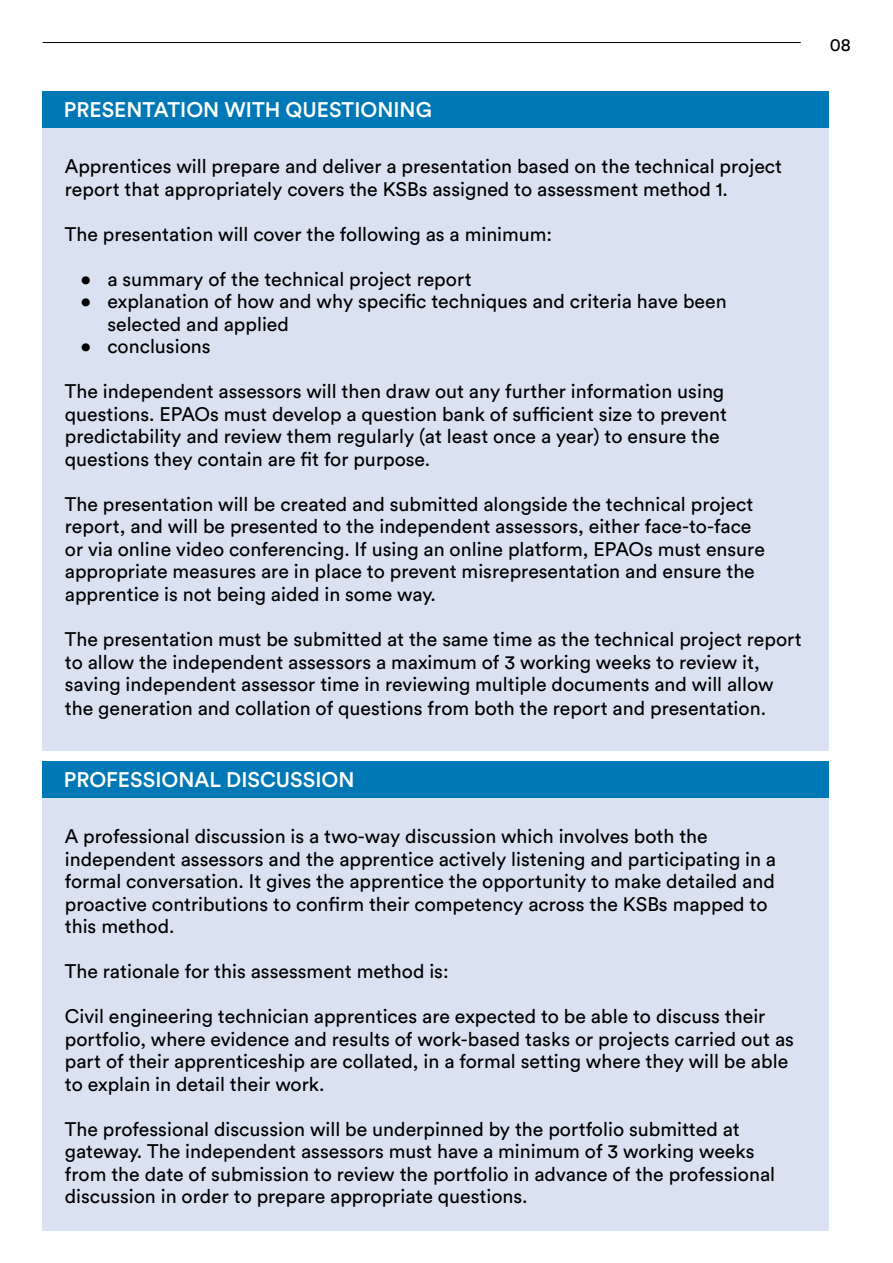
<style>
.page{position:relative;width:893px;height:1263px;background:#fff}
.page>*{position:absolute;margin:0;border:0;box-sizing:border-box;transform-origin:0 0}
.t1{font:500 21px "Circular Std";color:#fff}
.t2{font:19.5px/22.5px "Circular Std";color:#000}
.t3{font:18px "Circular Std";color:#000}
</style>
<div class="page">
<hr style="left:43px;top:42px;width:758px;height:1px;background:#000">
<div style="left:43px;top:92px;width:786px;height:658px;background:#dae2f2"></div>
<div style="left:43px;top:91px;width:786px;height:37px;background:#0078b6"></div>
<div style="left:43px;top:761px;width:786px;height:470px;background:#dae2f2"></div>
<div style="left:43px;top:761px;width:786px;height:37px;background:#0078b6"></div>
<p class="t1" style="left:64px;top:96px;width:370px">PRESENTATION WITH QUESTIONING</p>
<p class="t2" style="left:65px;top:155px;width:719px">Apprentices will prepare and deliver a presentation based on the technical project report that appropriately covers the KSBs assigned to assessment method 1.</p>
<p class="t2" style="left:65px;top:223px;width:489px">The presentation will cover the following as a minimum:</p>
<p class="t2" style="left:80px;top:268px;width:393px">• a summary of the technical project report</p>
<p class="t2" style="left:107px;top:290px;width:621px;text-indent:-27px">• explanation of how and why specific techniques and criteria have been selected and applied</p>
<p class="t2" style="left:80px;top:335px;width:132px">• conclusions</p>
<p class="t2" style="left:65px;top:380px;width:664px">The independent assessors will then draw out any further information using questions. EPAOs must develop a question bank of sufficient size to prevent predictability and review them regularly (at least once a year) to ensure the questions they contain are fit for purpose.</p>
<p class="t2" style="left:65px;top:493px;width:702px">The presentation will be created and submitted alongside the technical project report, and will be presented to the independent assessors, either face-to-face or via online video conferencing. If using an online platform, EPAOs must ensure appropriate measures are in place to prevent misrepresentation and ensure the apprentice is not being aided in some way.</p>
<p class="t2" style="left:65px;top:627px;width:738px;line-height:23px">The presentation must be submitted at the same time as the technical project report to allow the independent assessors a maximum of 3 working weeks to review it, saving independent assessor time in reviewing multiple documents and will allow the generation and collation of questions from both the report and presentation.</p>
<p class="t1" style="left:64px;top:766px;width:292px">PROFESSIONAL DISCUSSION</p>
<p class="t2" style="left:65px;top:825px;width:713px">A professional discussion is a two-way discussion which involves both the independent assessors and the apprentice actively listening and participating in a formal conversation. It gives the apprentice the opportunity to make detailed and proactive contributions to confirm their competency across the KSBs mapped to this method.</p>
<p class="t2" style="left:65px;top:960px;width:385px">The rationale for this assessment method is:</p>
<p class="t2" style="left:65px;top:1005px;width:731px">Civil engineering technician apprentices are expected to be able to discuss their portfolio, where evidence and results of work-based tasks or projects carried out as part of their apprenticeship are collated, in a formal setting where they will be able to explain in detail their work.</p>
<p class="t2" style="left:65px;top:1117px;width:712px">The professional discussion will be underpinned by the portfolio submitted at gateway. The independent assessors must have a minimum of 3 working weeks from the date of submission to review the portfolio in advance of the professional discussion in order to prepare appropriate questions.</p>
<p class="t3" style="left:830px;top:34px;width:23px">08</p>
</div>
